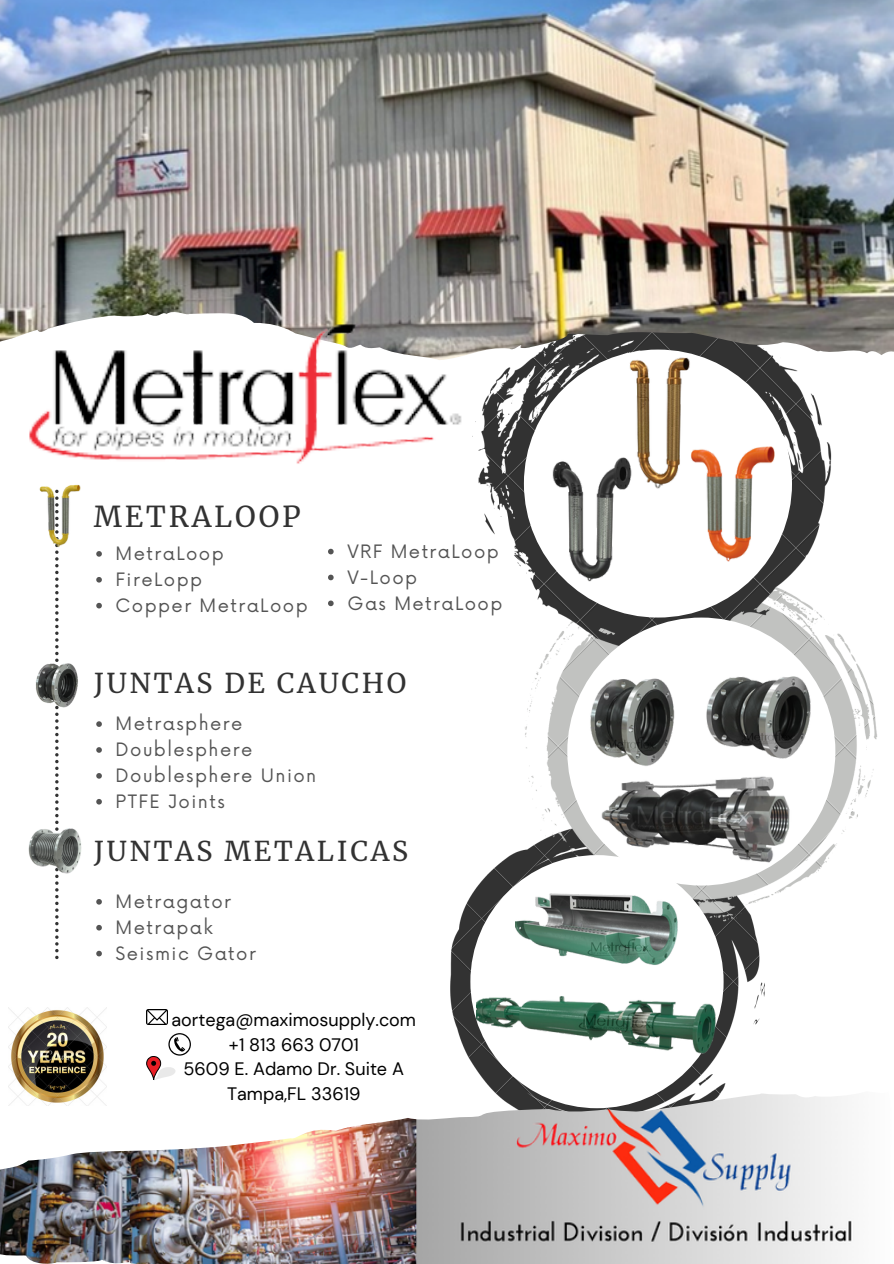
<style>
.page{position:relative;width:894px;height:1264px;background:#fff}
.page>*{position:absolute;margin:0;border:0;box-sizing:border-box;transform-origin:0 0}
.t1{font:28.5px "Merriweather";letter-spacing:.1em;color:#323232}
.t2{font:27px "Merriweather";letter-spacing:.1em;color:#323232}
.t3{font:18px "Now";letter-spacing:.08em;color:#545454}
.t4{font:18px "DM Sans";color:#000}
</style>
<div class="page">
<img style="left:450px;top:850px;width:314px;height:241px">
<img style="left:524px;top:633px;width:353px;height:291px">
<svg style="left:55px;top:547px;width:4px;height:412px"></svg>
<img style="left:478px;top:362px;width:353px;height:290px">
<img style="left:0;top:0;width:893px;height:362px">
<img style="left:0;top:1091px;width:854px;height:172px">
<img style="left:146px;top:1009px;width:22px;height:15px">
<svg style="left:168px;top:1033px;width:23px;height:22px"></svg>
<svg style="left:170px;top:1034px;width:20px;height:20px"></svg>
<svg style="left:146px;top:1037px;width:39px;height:43px"></svg>
<img style="left:8px;top:1007px;width:98px;height:98px">
<img style="left:0;top:317px;width:501px;height:165px">
<div style="left:567px;top:617px;width:268px;height:268px;background:#fff;border-radius:50%"></div>
<div style="left:523px;top:349px;width:268px;height:268px;background:#fff;border-radius:50%"></div>
<img style="left:692px;top:435px;width:100px;height:143px">
<img style="left:549px;top:457px;width:76px;height:127px">
<img style="left:622px;top:349px;width:70px;height:140px">
<img style="left:567px;top:668px;width:108px;height:112px">
<img style="left:597px;top:771px;width:206px;height:97px">
<img style="left:706px;top:674px;width:110px;height:85px">
<img style="left:36px;top:658px;width:42px;height:56px">
<img style="left:28px;top:826px;width:54px;height:51px">
<img style="left:39px;top:484px;width:41px;height:63px">
<div style="left:470px;top:855px;width:253px;height:253px;background:#fff;border-radius:50%"></div>
<img style="left:515px;top:885px;width:165px;height:80px">
<img style="left:476px;top:996px;width:240px;height:58px">
<svg style="left:96px;top:721px;width:6px;height:6px"></svg>
<svg style="left:96px;top:747px;width:6px;height:5px"></svg>
<svg style="left:96px;top:773px;width:6px;height:5px"></svg>
<svg style="left:96px;top:799px;width:6px;height:5px"></svg>
<svg style="left:96px;top:899px;width:6px;height:5px"></svg>
<svg style="left:96px;top:924px;width:6px;height:6px"></svg>
<svg style="left:96px;top:950px;width:6px;height:6px"></svg>
<svg style="left:96px;top:551px;width:6px;height:5px"></svg>
<svg style="left:96px;top:577px;width:6px;height:5px"></svg>
<svg style="left:96px;top:603px;width:6px;height:5px"></svg>
<svg style="left:328px;top:549px;width:5px;height:5px"></svg>
<svg style="left:328px;top:574px;width:5px;height:6px"></svg>
<svg style="left:328px;top:600px;width:5px;height:6px"></svg>
<p class="t1" style="left:94px;top:498px;width:208px">METRALOOP</p>
<h1 class="t3" style="left:116px;top:543px;width:110px">MetraLoop</h1>
<p class="t3" style="left:116px;top:569px;width:88px">FireLopp</p>
<p class="t3" style="left:116px;top:595px;width:193px">Copper MetraLoop</p>
<p class="t3" style="left:347px;top:541px;width:153px">VRF MetraLoop</p>
<p class="t3" style="left:347px;top:567px;width:71px">V-Loop</p>
<p class="t3" style="left:347px;top:593px;width:157px">Gas MetraLoop</p>
<p class="t2" style="left:94px;top:666px;width:314px">JUNTAS DE CAUCHO</p>
<h1 class="t3" style="left:116px;top:713px;width:128px">Metrasphere</h1>
<p class="t3" style="left:116px;top:739px;width:138px">Doublesphere</p>
<p class="t3" style="left:116px;top:765px;width:202px">Doublesphere Union</p>
<p class="t3" style="left:116px;top:791px;width:111px">PTFE Joints</p>
<p class="t2" style="left:94px;top:834px;width:316px">JUNTAS METALICAS</p>
<p class="t3" style="left:116px;top:891px;width:117px">Metragator</p>
<p class="t3" style="left:116px;top:917px;width:98px">Metrapak</p>
<p class="t3" style="left:116px;top:943px;width:142px">Seismic Gator</p>
<p class="t4" style="left:171px;top:1008px;width:246px">aortega@maximosupply.com</p>
<p class="t4" style="left:228px;top:1032px;width:132px">+1 813 663 0701</p>
<p class="t4" style="left:183px;top:1057px;width:222px">5609 E. Adamo Dr. Suite A</p>
<p class="t4" style="left:227px;top:1082px;width:135px">Tampa,FL 33619</p>
</div>
